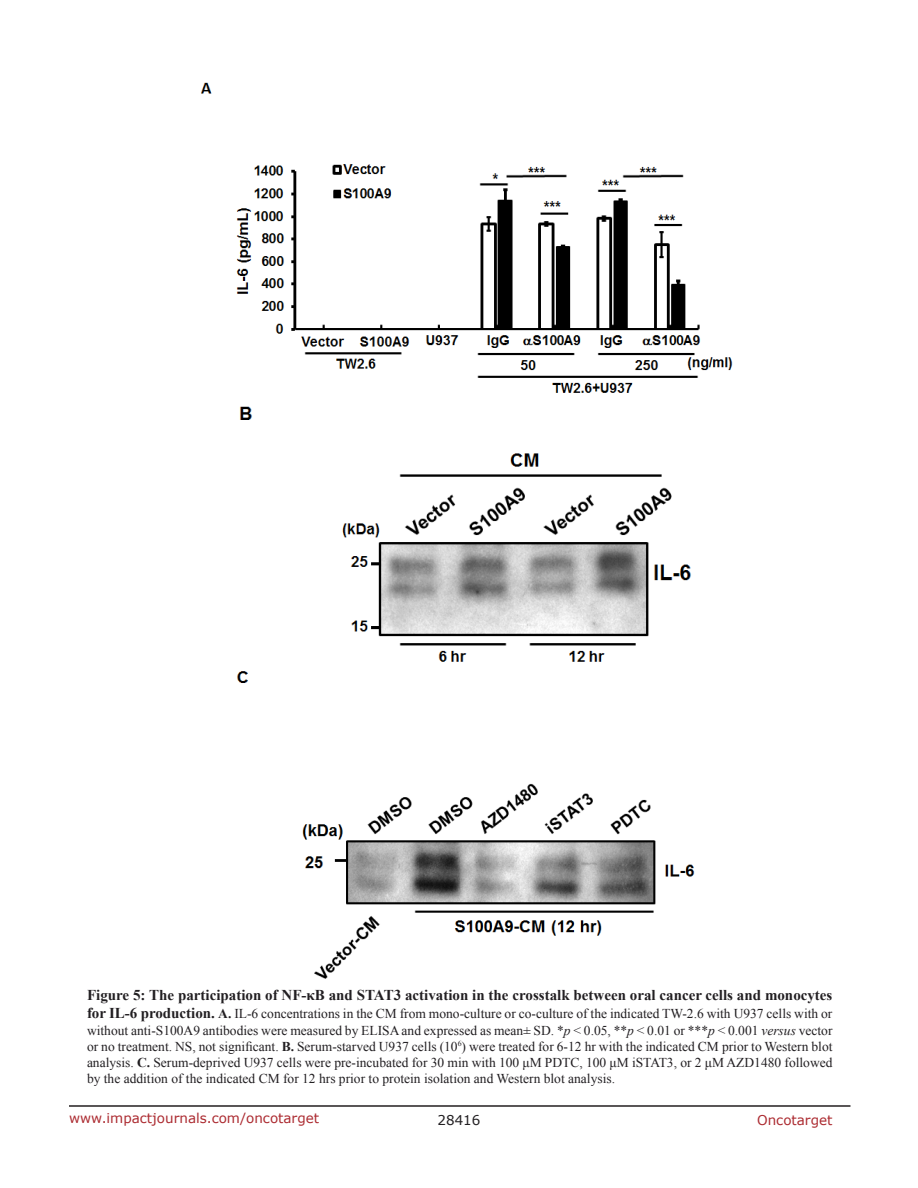
<style>
.page{position:relative;width:918px;height:1188px;background:#fff}
.page>*{position:absolute;margin:0;border:0;box-sizing:border-box;transform-origin:0 0}
.FigureText{font:700 15px "Times New Roman";color:#221f22}
.FigureText-2{font:13.5px/16.2px "Times New Roman";color:#221f22;text-align:justify}
.t1{font:13.5px "Verdana";color:#ac2b31}
.t2{font:13.5px "Verdana";color:#221f22}
.s1{font-weight:700;font-size:15px}
.s2{font-weight:700}
.s3{font-style:italic}
</style>
<div class="page">
<hr style="left:69px;top:1105px;width:781px;height:2px;background:#231f20">
<img style="left:237px;top:406px;width:457px;height:573px">
<img style="left:201px;top:82px;width:532px;height:311px">
<p class="FigureText" style="left:87px;top:985px;width:747px">Figure 5: The participation of NF-κB and STAT3 activation in the crosstalk between oral cancer cells and monocytes</p>
<p class="FigureText-2" style="left:87px;top:1006px;width:747px"><span class="s1">for IL-6 production.</span> <span class="s2">A.</span> IL-6 concentrations in the CM from mono-culture or co-culture of the indicated TW-2.6 with U937 cells with or without anti-S100A9 antibodies were measured by ELISA and expressed as mean± SD. *<span class="s3">p</span> &lt; 0.05, **<span class="s3">p</span> &lt; 0.01 or ***<span class="s3">p</span> &lt; 0.001 <span class="s3">versus</span> vector or no treatment. NS, not significant. <span class="s2">B.</span> Serum-starved U937 cells (10<sup>6</sup>) were treated for 6-12 hr with the indicated CM prior to Western blot analysis. <span class="s2">C.</span> Serum-deprived U937 cells were pre-incubated for 30 min with 100 μM PDTC, 100 μM iSTAT3, or 2 μM AZD1480 followed by the addition of the indicated CM for 12 hrs prior to protein isolation and Western blot analysis.</p>
<p class="t1" style="left:69px;top:1109px;width:252px">www.impactjournals.com/oncotarget</p>
<p class="t2" style="left:438px;top:1111px;width:44px">28416</p>
<p class="t1" style="left:757px;top:1111px;width:77px">Oncotarget</p>
</div>
